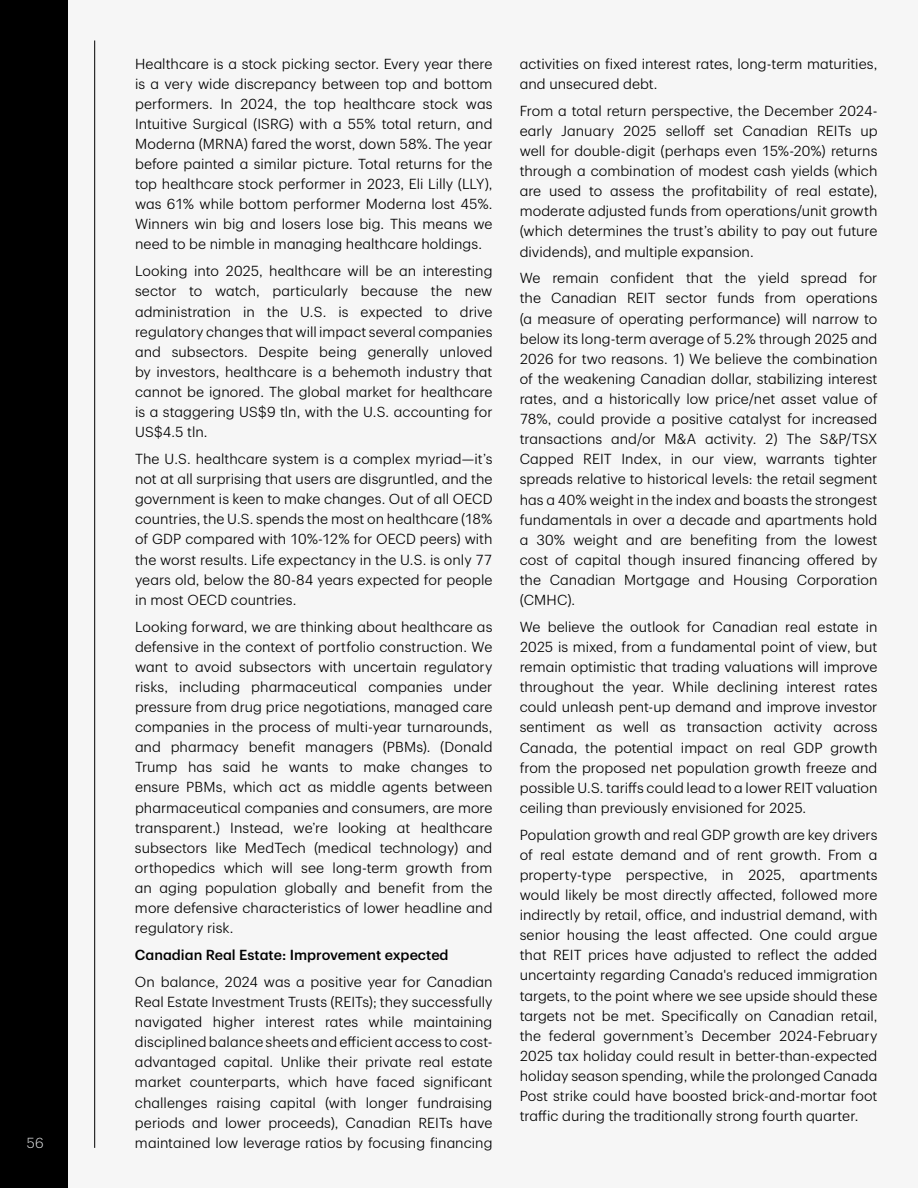
<style>
.page{position:relative;width:918px;height:1188px;background:#f6f6f6}
.page>*{position:absolute;margin:0;border:0;box-sizing:border-box;transform-origin:0 0}
.t1{font:300 14.25px/20.1px "TD Graphik";color:#000;text-align:justify}
.t2{font:500 14.25px "TD Graphik";color:#000}
.t3{font:300 14.25px "TD Graphik";color:#e6e7e8}
</style>
<div class="page">
<div style="left:0;top:0;width:68px;height:1188px;background:#000"></div>
<hr style="left:94px;top:40px;width:1px;height:1108px;background:#000">
<p class="t3" style="left:27px;top:1133px;width:19px">56</p>
<p class="t1" style="left:135px;top:52px;width:359px;text-align:left">Healthcare is a stock picking sector. Every year there is a very wide discrepancy between top and bottom performers. In 2024, the top healthcare stock was Intuitive Surgical (ISRG) with a 55% total return, and Moderna (MRNA) fared the worst, down 58%. The year before painted a similar picture. Total returns for the top healthcare stock performer in 2023, Eli Lilly (LLY), was 61% while bottom performer Moderna lost 45%.<br>Winners win big and losers lose big. This means we need to be nimble in managing healthcare holdings.</p>
<p class="t1" style="left:135px;top:260px;width:359px">Looking into 2025, healthcare will be an interesting sector to watch, particularly because the new administration in the U.S. is expected to drive regulatory changes that will impact several companies and subsectors. Despite being generally unloved by investors, healthcare is a behemoth industry that cannot be ignored. The global market for healthcare is a staggering US$9 tln, with the U.S. accounting for US$4.5 tln.</p>
<p class="t1" style="left:135px;top:448px;width:359px">The U.S. healthcare system is a complex myriad—it’s not at all surprising that users are disgruntled, and the government is keen to make changes. Out of all OECD countries, the U.S. spends the most on healthcare (18% of GDP compared with 10%-12% for OECD peers) with the worst results. Life expectancy in the U.S. is only 77 years old, below the 80-84 years expected for people in most OECD countries.</p>
<p class="t1" style="left:135px;top:615px;width:359px">Looking forward, we are thinking about healthcare as defensive in the context of portfolio construction. We want to avoid subsectors with uncertain regulatory risks, including pharmaceutical companies under pressure from drug price negotiations, managed care companies in the process of multi-year turnarounds, and pharmacy benefit managers (PBMs). (Donald Trump has said he wants to make changes to ensure PBMs, which act as middle agents between pharmaceutical companies and consumers, are more transparent.) Instead, we’re looking at healthcare subsectors like MedTech (medical technology) and orthopedics which will see long-term growth from an aging population globally and benefit from the more defensive characteristics of lower headline and regulatory risk.</p>
<p class="t2" style="left:135px;top:944px;width:315px">Canadian Real Estate: Improvement expected</p>
<p class="t1" style="left:135px;top:971px;width:359px">On balance, 2024 was a positive year for Canadian Real Estate Investment Trusts (REITs); they successfully navigated higher interest rates while maintaining disciplined balance sheets and efficient access to cost&shy;advantaged capital. Unlike their private real estate market counterparts, which have faced significant challenges raising capital (with longer fundraising periods and lower proceeds), Canadian REITs have maintained low leverage ratios by focusing financing</p>
<p class="t1" style="left:520px;top:52px;width:359px">activities on fixed interest rates, long-term maturities, and unsecured debt.</p>
<p class="t1" style="left:520px;top:99px;width:359px">From a total return perspective, the December 2024- early January 2025 selloff set Canadian REITs up well for double-digit (perhaps even 15%-20%) returns through a combination of modest cash yields (which are used to assess the profitability of real estate), moderate adjusted funds from operations/unit growth (which determines the trust’s ability to pay out future dividends), and multiple expansion.</p>
<p class="t1" style="left:520px;top:267px;width:359px">We remain confident that the yield spread for the Canadian REIT sector funds from operations (a measure of operating performance) will narrow to below its long-term average of 5.2% through 2025 and 2026 for two reasons. 1) We believe the combination of the weakening Canadian dollar, stabilizing interest rates, and a historically low price/net asset value of 78%, could provide a positive catalyst for increased transactions and/or M&amp;A activity. 2) The S&amp;P/TSX Capped REIT Index, in our view, warrants tighter spreads relative to historical levels: the retail segment has a 40% weight in the index and boasts the strongest fundamentals in over a decade and apartments hold a 30% weight and are benefiting from the lowest cost of capital though insured financing offered by the Canadian Mortgage and Housing Corporation (CMHC).</p>
<p class="t1" style="left:520px;top:616px;width:359px">We believe the outlook for Canadian real estate in 2025 is mixed, from a fundamental point of view, but remain optimistic that trading valuations will improve throughout the year. While declining interest rates could unleash pent-up demand and improve investor sentiment as well as transaction activity across Canada, the potential impact on real GDP growth from the proposed net population growth freeze and possible U.S. tariffs could lead to a lower REIT valuation ceiling than previously envisioned for 2025.</p>
<p class="t1" style="left:520px;top:823px;width:359px">Population growth and real GDP growth are key drivers of real estate demand and of rent growth. From a property-type perspective, in 2025, apartments would likely be most directly affected, followed more indirectly by retail, office, and industrial demand, with senior housing the least affected. One could argue that REIT prices have adjusted to reflect the added uncertainty regarding Canada's reduced immigration targets, to the point where we see upside should these targets not be met. Specifically on Canadian retail, the federal government’s December 2024-February 2025 tax holiday could result in better-than-expected holiday season spending, while the prolonged Canada Post strike could have boosted brick-and-mortar foot traffic during the traditionally strong fourth quarter.</p>
</div>
